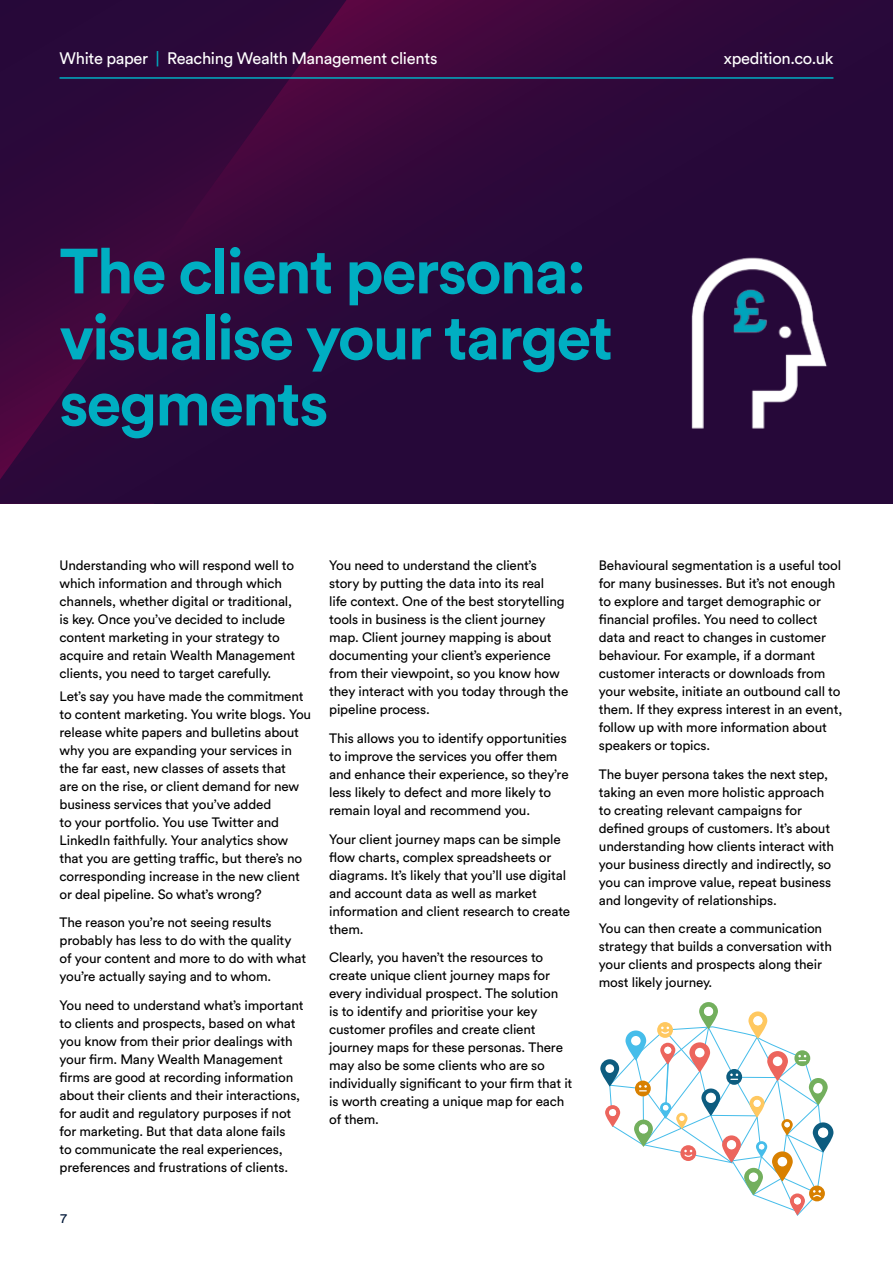
<style>
.page{position:relative;width:893px;height:1263px;background:#fff}
.page>*{position:absolute;margin:0;border:0;box-sizing:border-box;transform-origin:0 0}
.t1{font:700 63px/66px "Circular Std";letter-spacing:-.03em;color:#00aec2}
.t2{font:16.5px "Circular Std";letter-spacing:-.02em;color:#fff}
.t3{font:13.5px/18px "Circular Std";letter-spacing:-.01em;color:#000}
.t4{font:13.5px "Circular Std";color:#001738}
.s1{color:#00aec2}
</style>
<div class="page">
<svg style="left:0;top:0;width:893px;height:504px;background:#2e083a"></svg>
<img style="left:627px;top:217px;width:251px;height:250px">
<hr style="left:60px;top:77px;width:773px;height:2px;background:#00aec2">
<svg style="left:600px;top:1002px;width:233px;height:214px"></svg>
<p class="t2" style="left:60px;top:49px;width:379px">White paper <span class="s1">|</span> Reaching Wealth Management clients</p>
<p class="t2" style="left:724px;top:49px;width:111px">xpedition.co.uk</p>
<h1 class="t1" style="left:60px;top:237px;width:555px">The client persona: visualise your target segments</h1>
<p class="t3" style="left:60px;top:557px;width:237px">Understanding who will respond well to which information and through which channels, whether digital or traditional, is key. Once you’ve decided to include content marketing in your strategy to acquire and retain Wealth Management clients, you need to target carefully.</p>
<p class="t3" style="left:60px;top:687px;width:253px">Let’s say you have made the commitment to content marketing. You write blogs. You release white papers and bulletins about why you are expanding your services in the far east, new classes of assets that<br>are on the rise, or client demand for new business services that you’ve added<br>to your portfolio. You use Twitter and LinkedIn faithfully. Your analytics show that you are getting traffic, but there’s no corresponding increase in the new client or deal pipeline. So what’s wrong?</p>
<p class="t3" style="left:60px;top:913px;width:248px">The reason you’re not seeing results probably has less to do with the quality of your content and more to do with what you’re actually saying and to whom.</p>
<p class="t3" style="left:60px;top:996px;width:246px">You need to understand what’s important to clients and prospects, based on what you know from their prior dealings with your firm. Many Wealth Management firms are good at recording information about their clients and their interactions, for audit and regulatory purposes if not for marketing. But that data alone fails<br>to communicate the real experiences, preferences and frustrations of clients.</p>
<p class="t4" style="left:61px;top:1210px;width:8px">7</p>
<p class="t3" style="left:329px;top:556px;width:241px">You need to understand the client’s story by putting the data into its real<br>life context. One of the best storytelling tools in business is the client journey map. Client journey mapping is about documenting your client’s experience from their viewpoint, so you know how they interact with you today through the pipeline process.</p>
<p class="t3" style="left:329px;top:729px;width:241px">This allows you to identify opportunities to improve the services you offer them and enhance their experience, so they’re less likely to defect and more likely to remain loyal and recommend you.</p>
<p class="t3" style="left:329px;top:830px;width:243px">Your client journey maps can be simple flow charts, complex spreadsheets or diagrams. It’s likely that you’ll use digital and account data as well as market information and client research to create them.</p>
<p class="t3" style="left:329px;top:948px;width:245px">Clearly, you haven’t the resources to create unique client journey maps for every individual prospect. The solution<br>is to identify and prioritise your key customer profiles and create client journey maps for these personas. There may also be some clients who are so individually significant to your firm that it is worth creating a unique map for each of them.</p>
<p class="t3" style="left:599px;top:556px;width:245px">Behavioural segmentation is a useful tool for many businesses. But it’s not enough to explore and target demographic or financial profiles. You need to collect data and react to changes in customer behaviour. For example, if a dormant customer interacts or downloads from your website, initiate an outbound call to them. If they express interest in an event, follow up with more information about speakers or topics.</p>
<p class="t3" style="left:599px;top:765px;width:237px">The buyer persona takes the next step, taking an even more holistic approach to creating relevant campaigns for defined groups of customers. It’s about understanding how clients interact with your business directly and indirectly, so you can improve value, repeat business and longevity of relationships.</p>
<p class="t3" style="left:599px;top:919px;width:235px">You can then create a communication strategy that builds a conversation with your clients and prospects along their most likely journey.</p>
</div>
